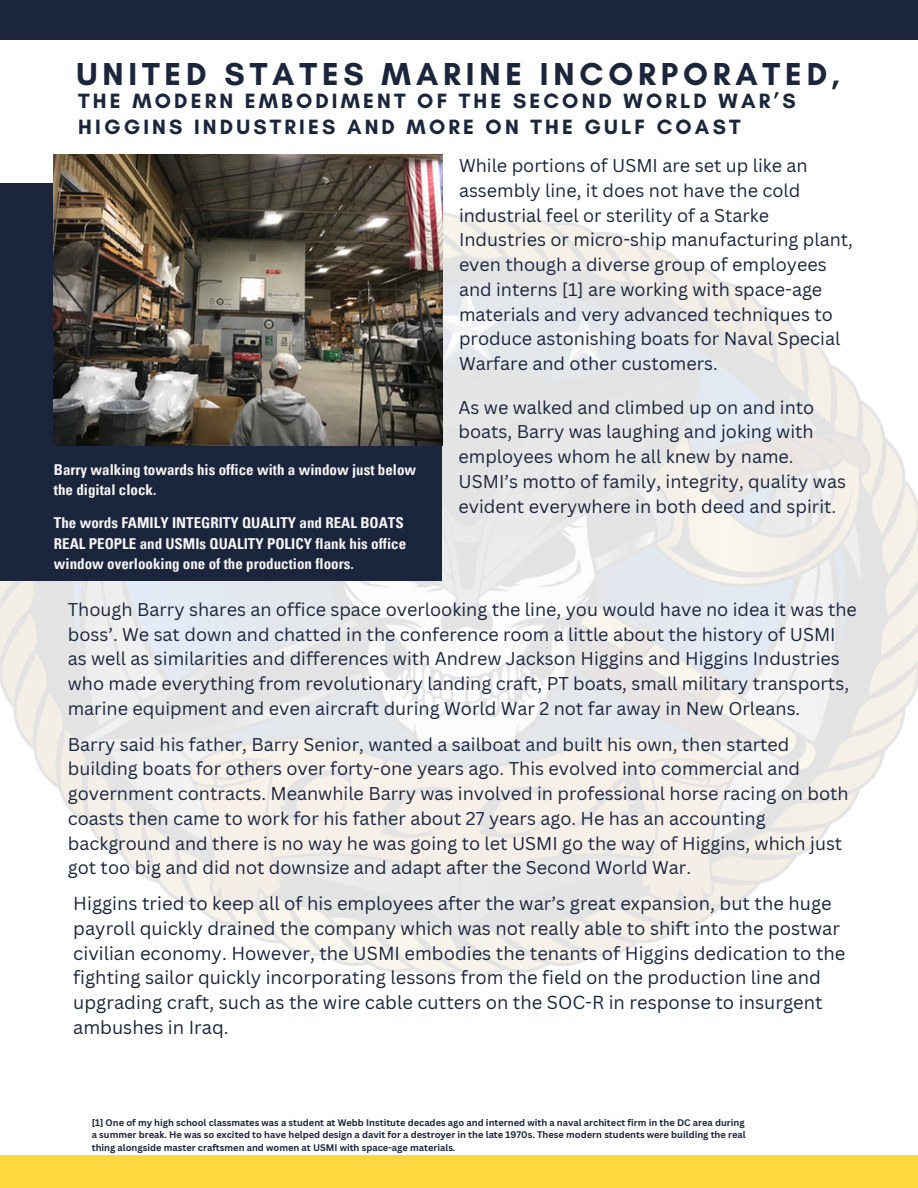
<style>
.page{position:relative;width:918px;height:1188px;background:#fff}
.page>*{position:absolute;margin:0;border:0;box-sizing:border-box;transform-origin:0 0}
.t1{font:700 32.4px "Glacial Indifference";letter-spacing:.15em;color:#1b253c}
.t2{font:700 21.15px/25.8px "Glacial Indifference";letter-spacing:.15em;color:#1b253c}
.t3{font:18.3px/24.8px "Canva Sans";color:#1b253c}
.t4{font:18px/24.8px "Canva Sans";color:#1b253c}
.t5{font:700 condensed 15px/20.2px "Univers LT Pro";color:#f5f5f5}
.t6{font:700 9.3px/12.5px "Canva Sans";color:#1b253c;text-align:justify}
</style>
<div class="page">
<div style="left:0;top:0;width:918px;height:39px;background:#1b253c"></div>
<div style="left:0;top:1155px;width:918px;height:33px;background:#ffd840"></div>
<img style="left:0;top:213px;width:918px;height:762px">
<div style="left:0;top:183px;width:442px;height:397px;background:#1b253c"></div>
<img style="left:54px;top:154px;width:388px;height:292px">
<h1 class="t1" style="left:77px;top:54px;width:765px">UNITED STATES MARINE INCORPORATED,</h1>
<p class="t2" style="left:78px;top:88px;width:719px">THE MODERN EMBODIMENT OF THE SECOND WORLD WAR’S<br>HIGGINS INDUSTRIES AND MORE ON THE GULF COAST</p>
<p class="t5" style="left:54px;top:462px;width:364px">Barry walking towards his office with a window just below the digital clock.</p>
<p class="t5" style="left:54px;top:515px;width:354px">The words FAMILY INTEGRITY QUALITY and REAL BOATS<br>REAL PEOPLE and USMIs QUALITY POLICY flank his office window overlooking one of the production floors.</p>
<p class="t4" style="left:459px;top:153px;width:396px">While portions of USMI are set up like an assembly line, it does not have the cold industrial feel or sterility of a Starke Industries or micro-ship manufacturing plant, even though a diverse group of employees and interns [1] are working with space-age materials and very advanced techniques to produce astonishing boats for Naval Special Warfare and other customers.</p>
<p class="t4" style="left:459px;top:394px;width:389px">As we walked and climbed up on and into boats, Barry was laughing and joking with employees whom he all knew by name.<br>USMI’s motto of family, integrity, quality was evident everywhere in both deed and spirit.</p>
<p class="t4" style="left:68px;top:597px;width:791px">Though Barry shares an office space overlooking the line, you would have no idea it was the boss’. We sat down and chatted in the conference room a little about the history of USMI as well as similarities and differences with Andrew Jackson Higgins and Higgins Industries who made everything from revolutionary landing craft, PT boats, small military transports, marine equipment and even aircraft during World War 2 not far away in New Orleans.</p>
<p class="t4" style="left:68px;top:731px;width:782px">Barry said his father, Barry Senior, wanted a sailboat and built his own, then started building boats for others over forty-one years ago. This evolved into commercial and government contracts. Meanwhile Barry was involved in professional horse racing on both coasts then came to work for his father about 27 years ago. He has an accounting background and there is no way he was going to let USMI go the way of Higgins, which just got too big and did not downsize and adapt after the Second World War.</p>
<p class="t3" style="left:73px;top:891px;width:774px">Higgins tried to keep all of his employees after the war’s great expansion, but the huge payroll quickly drained the company which was not really able to shift into the postwar civilian economy. However, the USMI embodies the tenants of Higgins dedication to the fighting sailor quickly incorporating lessons from the field on the production line and upgrading craft, such as the wire cable cutters on the SOC-R in response to insurgent ambushes in Iraq.</p>
<p class="t6" style="left:92px;top:1116px;width:656px">[1] One of my high school classmates was a student at Webb Institute decades ago and interned with a naval architect firm in the DC area during a summer break. He was so excited to have helped design a davit for a destroyer in the late 1970s. These modern students were building the real thing alongside master craftsmen and women at USMI with space-age materials.</p>
</div>
